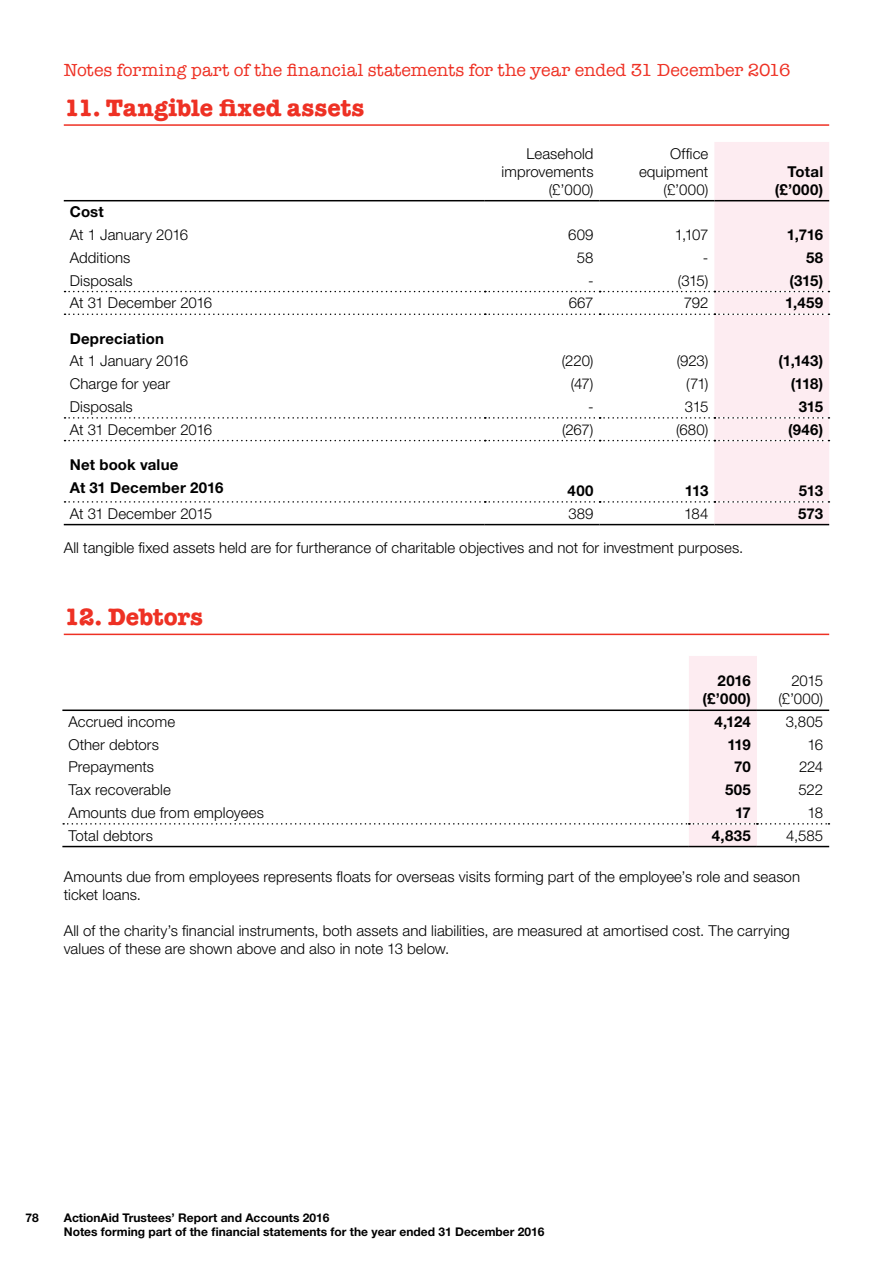
<style>
.page{position:relative;width:893px;height:1263px;background:#fff}
.page>*{position:absolute;margin:0;border:0;box-sizing:border-box;transform-origin:0 0}
.t1{font:700 24px "American Typewriter";letter-spacing:-.005em;color:#ee3124}
.t2{font:18px "American Typewriter";letter-spacing:-.005em;color:#ee3124}
.t3{font:300 15px/18px "Helvetica Neue LT Pro";letter-spacing:.005em;color:#000;text-align:right}
.t4{font:700 15px/18px "Helvetica Neue LT Pro";letter-spacing:.015em;color:#000;text-align:right}
.t5{font:700 12px/14.4px "Helvetica Neue LT Pro";color:#000}
</style>
<div class="page">
<hr style="left:64px;top:124px;width:765px;height:2px;background:#ee3124">
<hr style="left:64px;top:634px;width:765px;height:1px;background:#ee3124">
<hr style="left:64px;top:200px;width:421px;height:1px;background:#000">
<hr style="left:64px;top:524px;width:421px;height:1px;background:#000">
<svg style="left:65px;top:142px;width:764px;height:383px"></svg>
<hr style="left:62px;top:709px;width:627px;height:2px;background:#000">
<hr style="left:62px;top:846px;width:627px;height:1px;background:#000">
<hr style="left:689px;top:846px;width:68px;height:1px;background:#000">
<hr style="left:757px;top:846px;width:72px;height:1px;background:#000">
<svg style="left:63px;top:656px;width:766px;height:190px"></svg>
<p class="t2" style="left:64px;top:56px;width:728px">Notes forming part of the financial statements for the year ended 31 December 2016</p>
<h1 class="t1" style="left:64px;top:94px;width:302px">11. Tangible fixed assets</h1>
<p class="t3" style="left:502px;top:144px;width:93px">Leasehold improvements (£’000)</p>
<p class="t3" style="left:639px;top:144px;width:71px">Office equipment (£’000)</p>
<p class="t4" style="left:775px;top:162px;width:50px">Total (£’000)</p>
<p class="t4" style="left:70px;top:203px;width:36px">Cost</p>
<p class="t3" style="left:70px;top:225px;width:120px">At 1 January 2016</p>
<p class="t3" style="left:568px;top:225px;width:27px">609</p>
<p class="t3" style="left:675px;top:225px;width:35px">1,107</p>
<p class="t4" style="left:787px;top:225px;width:38px">1,716</p>
<p class="t3" style="left:70px;top:248px;width:62px">Additions</p>
<p class="t3" style="left:577px;top:248px;width:18px">58</p>
<p class="t3" style="left:703px;top:248px;width:7px">-</p>
<p class="t4" style="left:806px;top:248px;width:19px">58</p>
<p class="t3" style="left:70px;top:271px;width:65px">Disposals</p>
<p class="t3" style="left:588px;top:271px;width:7px">-</p>
<p class="t3" style="left:678px;top:271px;width:32px">(315)</p>
<p class="t4" style="left:789px;top:271px;width:35px">(315)</p>
<p class="t3" style="left:70px;top:294px;width:144px">At 31 December 2016</p>
<p class="t3" style="left:569px;top:294px;width:26px">667</p>
<p class="t3" style="left:684px;top:294px;width:26px">792</p>
<p class="t4" style="left:785px;top:293px;width:39px">1,459</p>
<p class="t4" style="left:70px;top:329px;width:96px">Depreciation</p>
<p class="t3" style="left:70px;top:352px;width:120px">At 1 January 2016</p>
<p class="t3" style="left:562px;top:352px;width:33px">(220)</p>
<p class="t3" style="left:677px;top:352px;width:33px">(923)</p>
<p class="t4" style="left:779px;top:352px;width:46px">(1,143)</p>
<p class="t3" style="left:70px;top:374px;width:102px">Charge for year</p>
<p class="t3" style="left:571px;top:374px;width:24px">(47)</p>
<p class="t3" style="left:686px;top:374px;width:24px">(71)</p>
<p class="t4" style="left:791px;top:374px;width:34px">(118)</p>
<p class="t3" style="left:70px;top:397px;width:65px">Disposals</p>
<p class="t3" style="left:588px;top:397px;width:7px">-</p>
<p class="t3" style="left:685px;top:397px;width:25px">315</p>
<p class="t4" style="left:799px;top:397px;width:26px">315</p>
<p class="t3" style="left:70px;top:420px;width:144px">At 31 December 2016</p>
<p class="t3" style="left:562px;top:420px;width:33px">(267)</p>
<p class="t3" style="left:676px;top:420px;width:34px">(680)</p>
<p class="t4" style="left:788px;top:420px;width:37px">(946)</p>
<p class="t4" style="left:70px;top:453px;width:155px;line-height:22.6px;text-align:left">Net book value<br>At 31 December 2016</p>
<p class="t4" style="left:568px;top:481px;width:27px">400</p>
<p class="t4" style="left:685px;top:481px;width:25px">113</p>
<p class="t4" style="left:799px;top:481px;width:26px">513</p>
<p class="t3" style="left:70px;top:504px;width:144px">At 31 December 2015</p>
<p class="t3" style="left:568px;top:504px;width:27px">389</p>
<p class="t3" style="left:684px;top:504px;width:26px">184</p>
<p class="t4" style="left:798px;top:504px;width:26px">573</p>
<p class="t3" style="left:64px;top:538px;width:681px">All tangible fixed assets held are for furtherance of charitable objectives and not for investment purposes.</p>
<h1 class="t1" style="left:64px;top:603px;width:141px">12. Debtors</h1>
<p class="t4" style="left:702px;top:671px;width:50px">2016 (£’000)</p>
<p class="t3" style="left:778px;top:672px;width:46px">2015 (£’000)</p>
<p class="t3" style="left:68px;top:712px;width:108px">Accrued income</p>
<p class="t4" style="left:714px;top:712px;width:38px">4,124</p>
<p class="t3" style="left:786px;top:712px;width:39px">3,805</p>
<p class="t3" style="left:68px;top:735px;width:92px">Other debtors</p>
<p class="t4" style="left:727px;top:735px;width:25px">119</p>
<p class="t3" style="left:807px;top:735px;width:17px">16</p>
<p class="t3" style="left:68px;top:758px;width:87px">Prepayments</p>
<p class="t4" style="left:734px;top:758px;width:18px">70</p>
<p class="t3" style="left:799px;top:758px;width:26px">224</p>
<p class="t3" style="left:68px;top:780px;width:104px">Tax recoverable</p>
<p class="t4" style="left:725px;top:780px;width:27px">505</p>
<p class="t3" style="left:799px;top:780px;width:26px">522</p>
<p class="t3" style="left:68px;top:803px;width:197px">Amounts due from employees</p>
<p class="t4" style="left:735px;top:803px;width:17px">17</p>
<p class="t3" style="left:807px;top:803px;width:17px">18</p>
<p class="t3" style="left:68px;top:826px;width:86px">Total debtors</p>
<p class="t4" style="left:712px;top:826px;width:40px">4,835</p>
<p class="t3" style="left:786px;top:826px;width:39px">4,585</p>
<p class="t3" style="left:64px;top:867px;width:738px;text-align:left">Amounts due from employees represents floats for overseas visits forming part of the employee’s role and season ticket loans.</p>
<p class="t3" style="left:64px;top:921px;width:727px;text-align:left">All of the charity’s financial instruments, both assets and liabilities, are measured at amortised cost. The carrying values of these are shown above and also in note 13 below.</p>
<p class="t5" style="left:26px;top:1210px;width:15px">78</p>
<p class="t5" style="left:64px;top:1210px;width:482px">ActionAid Trustees’ Report and Accounts 2016<br>Notes forming part of the financial statements for the year ended 31 December 2016</p>
</div>
